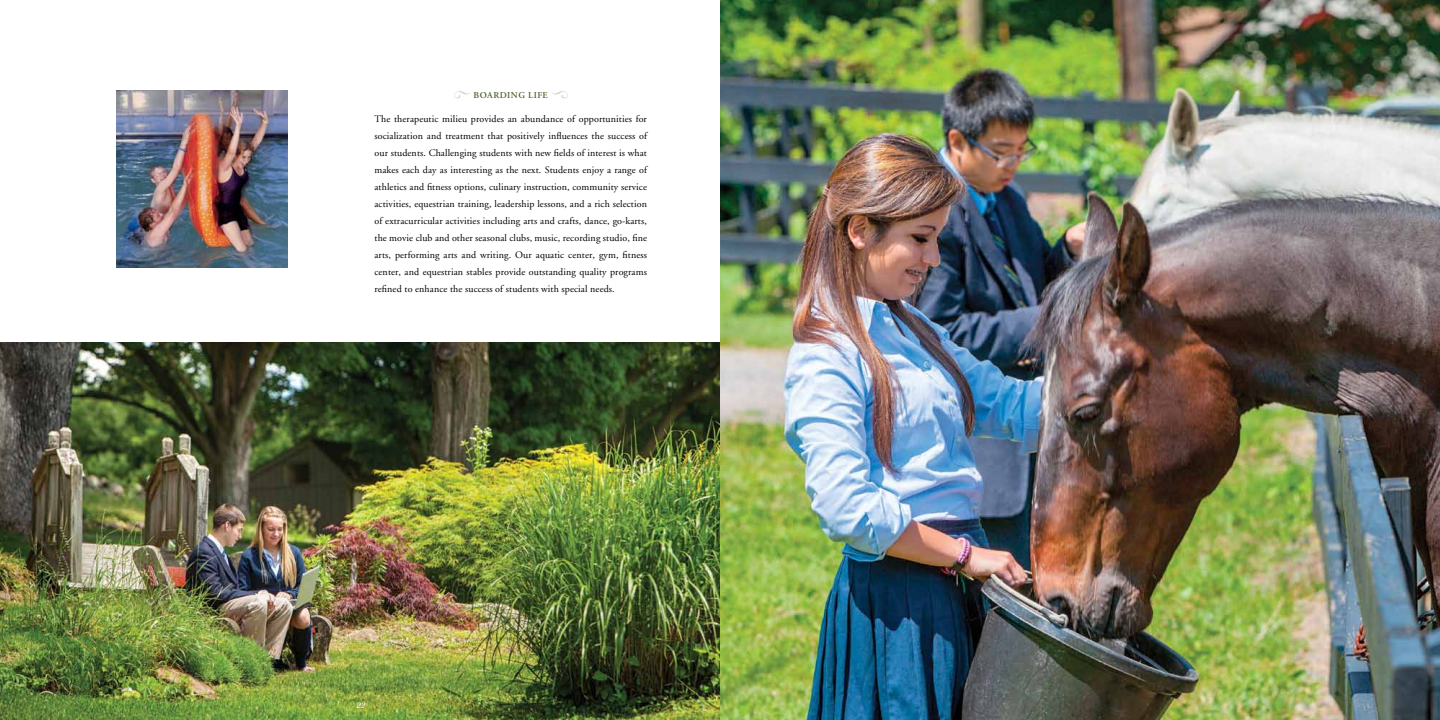
<style>
.page{position:relative;width:1440px;height:720px;background:#fff}
.page>*{position:absolute;margin:0;border:0;box-sizing:border-box;transform-origin:0 0}
.t1{font:13px "Stuyvesant ICG Solid";color:#fff}
.t2{font:10px/17px "Adobe Garamond";letter-spacing:.01em;color:#000;text-align:justify}
.t3{font:600 9px "Adobe Garamond";letter-spacing:.05em;color:#516435}
</style>
<div class="page">
<img style="left:0;top:342px;width:720px;height:378px">
<img style="left:117px;top:90px;width:170px;height:177px">
<img style="left:720px;top:0;width:720px;height:720px">
<svg style="left:454px;top:91px;width:17px;height:7px"></svg>
<svg style="left:551px;top:91px;width:17px;height:7px"></svg>
<p class="t3" style="left:474px;top:90px;width:76px">BOARDING LIFE</p>
<p class="t2" style="left:374px;top:110px;width:274px">The therapeutic milieu provides an abundance of opportunities for socialization and treatment that positively influences the success of our students. Challenging students with new fields of interest is what makes each day as interesting as the next. Students enjoy a range of athletics and fitness options, culinary instruction, community service activities, equestrian training, leadership lessons, and a rich selection of extracurricular activities including arts and crafts, dance, go-karts, the movie club and other seasonal clubs, music, recording studio, fine arts, performing arts and writing. Our aquatic center, gym, fitness center, and equestrian stables provide outstanding quality programs refined to enhance the success of students with special needs.</p>
<h1 class="t1" style="left:356px;top:697px;width:10px">22</h1>
</div>
